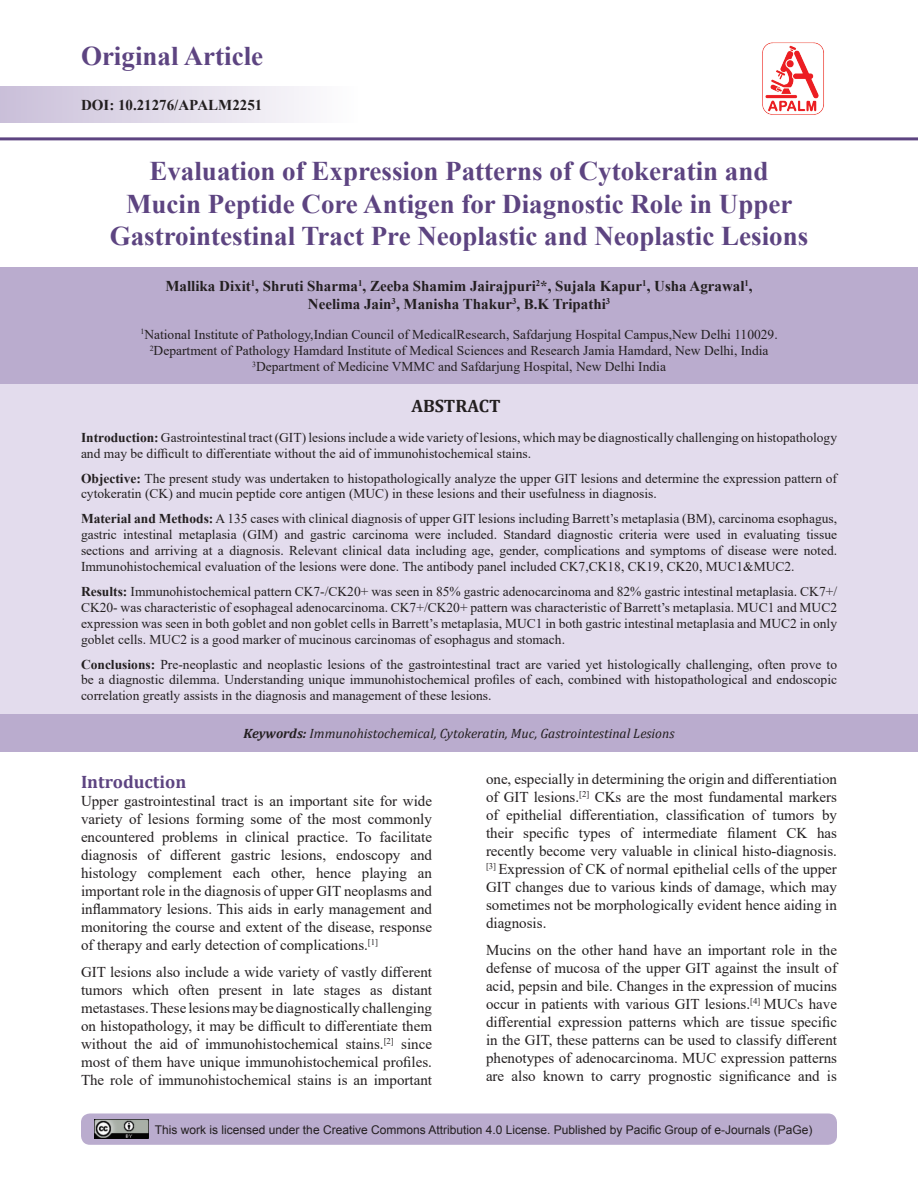
<style>
.page{position:relative;width:918px;height:1188px;background:#fff}
.page>*{position:absolute;margin:0;border:0;box-sizing:border-box;transform-origin:0 0}
.Chap_head{font:700 27px/32.4px "Times New Roman";color:#5d4481;text-align:center}
.Subhead{font:700 18px "Cambria";color:#5d4481}
.Abstract_head{font:700 18px "Cambria";color:#231f20}
.BodyText{font:15px/18px "Times New Roman";color:#231f20;text-align:justify}
.Author_head{font:700 15px/18px "Times New Roman";color:#231f20;text-align:center}
.DOI_No{font:700 15px "Times New Roman";color:#231f20}
.Abstract_Text{font:13.5px/15.9px "Times New Roman";color:#231f20;text-align:justify}
.Address{font:13.5px "Times New Roman";color:#231f20}
.Key_Words{font:italic 13.5px "Cambria";color:#231f20}
.t1{font:12px "Arial";color:#231f20}
.s1{font-weight:700}
</style>
<div class="page">
<div style="left:81px;top:1113px;width:756px;height:32px;background:#baacce;border-radius:9px"></div>
<div style="left:0;top:86px;width:357px;height:37px;background:linear-gradient(to right,#cabfd9,#fefefe)"></div>
<hr style="left:0;top:137px;width:918px;height:3px;background:#5d4481">
<img style="left:94px;top:1120px;width:54px;height:19px">
<img style="left:762px;top:42px;width:62px;height:73px">
<div style="left:0;top:268px;width:918px;height:117px;background:#baacce"></div>
<div style="left:0;top:385px;width:918px;height:329px;background:#e3dced"></div>
<div style="left:0;top:714px;width:918px;height:37px;background:#baacce"></div>
<h1 class="Chap_head" style="left:81px;top:39px;width:184px">Original Article</h1>
<p class="DOI_No" style="left:81px;top:94px;width:183px">DOI: 10.21276/APALM2251</p>
<p class="Chap_head" style="left:110px;top:154px;width:700px">Evaluation of Expression Patterns of Cytokeratin and<br>Mucin Peptide Core Antigen for Diagnostic Role in Upper<br>Gastrointestinal Tract Pre Neoplastic and Neoplastic Lesions</p>
<p class="Author_head" style="left:165px;top:277px;width:589px">Mallika Dixit<sup>1</sup>, Shruti Sharma<sup>1</sup>, Zeeba Shamim Jairajpuri<sup>2</sup>*, Sujala Kapur<sup>1</sup>, Usha Agrawal<sup>1</sup>,<br>Neelima Jain<sup>3</sup>, Manisha Thakur<sup>3</sup>, B.K Tripathi<sup>3</sup></p>
<p class="Address" style="left:140px;top:325px;width:639px"><sup>1</sup>National Institute of Pathology,Indian Council of MedicalResearch, Safdarjung Hospital Campus,New Delhi 110029.</p>
<p class="Address" style="left:150px;top:341px;width:620px"><sup>2</sup>Department of Pathology Hamdard Institute of Medical Sciences and Research Jamia Hamdard, New Delhi, India</p>
<p class="Address" style="left:252px;top:357px;width:415px"><sup>3</sup>Department of Medicine VMMC and Safdarjung Hospital, New Delhi India</p>
<p class="Abstract_head" style="left:411px;top:393px;width:91px">ABSTRACT</p>
<p class="Abstract_Text" style="left:81px;top:429px;width:758px"><span class="s1">Introduction:</span> Gastrointestinal tract (GIT) lesions include a wide variety of lesions, which may be diagnostically challenging on histopathology and may be difficult to differentiate without the aid of immunohistochemical stains.</p>
<p class="Abstract_Text" style="left:81px;top:470px;width:758px"><span class="s1">Objective:</span> The present study was undertaken to histopathologically analyze the upper GIT lesions and determine the expression pattern of cytokeratin (CK) and mucin peptide core antigen (MUC) in these lesions and their usefulness in diagnosis.</p>
<p class="Abstract_Text" style="left:81px;top:510px;width:758px"><span class="s1">Material and Methods:</span> A 135 cases with clinical diagnosis of upper GIT lesions including Barrett’s metaplasia (BM), carcinoma esophagus, gastric intestinal metaplasia (GIM) and gastric carcinoma were included. Standard diagnostic criteria were used in evaluating tissue sections and arriving at a diagnosis. Relevant clinical data including age, gender, complications and symptoms of disease were noted.<br>Immunohistochemical evaluation of the lesions were done. The antibody panel included CK7,CK18, CK19, CK20, MUC1&amp;MUC2.</p>
<p class="Abstract_Text" style="left:81px;top:583px;width:758px"><span class="s1">Results:</span> Immunohistochemical pattern CK7-/CK20+ was seen in 85% gastric adenocarcinoma and 82% gastric intestinal metaplasia. CK7+/ CK20- was characteristic of esophageal adenocarcinoma. CK7+/CK20+ pattern was characteristic of Barrett’s metaplasia. MUC1 and MUC2 expression was seen in both goblet and non goblet cells in Barrett’s metaplasia, MUC1 in both gastric intestinal metaplasia and MUC2 in only goblet cells. MUC2 is a good marker of mucinous carcinomas of esophagus and stomach.</p>
<p class="Abstract_Text" style="left:81px;top:656px;width:758px"><span class="s1">Conclusions:</span> Pre-neoplastic and neoplastic lesions of the gastrointestinal tract are varied yet histologically challenging, often prove to be a diagnostic dilemma. Understanding unique immunohistochemical profiles of each, combined with histopathological and endoscopic correlation greatly assists in the diagnosis and management of these lesions.</p>
<p class="Key_Words" style="left:244px;top:724px;width:432px"><span class="s1">Keywords:</span> Immunohistochemical, Cytokeratin, Muc, Gastrointestinal Lesions</p>
<p class="Subhead" style="left:81px;top:769px;width:107px">Introduction</p>
<p class="BodyText" style="left:81px;top:791px;width:353px">Upper gastrointestinal tract is an important site for wide variety of lesions forming some of the most commonly encountered problems in clinical practice. To facilitate diagnosis of different gastric lesions, endoscopy and histology complement each other, hence playing an important role in the diagnosis of upper GIT neoplasms and inflammatory lesions. This aids in early management and monitoring the course and extent of the disease, response of therapy and early detection of complications.<sup>[1]</sup></p>
<p class="BodyText" style="left:81px;top:962px;width:353px">GIT lesions also include a wide variety of vastly different tumors which often present in late stages as distant metastases. These lesions may be diagnostically challenging on histopathology, it may be difficult to differentiate them without the aid of immunohistochemical stains.<sup>[2]</sup> since most of them have unique immunohistochemical profiles.<br>The role of immunohistochemical stains is an important</p>
<p class="BodyText" style="left:486px;top:770px;width:353px">one, especially in determining the origin and differentiation of GIT lesions.<sup>[2]</sup> CKs are the most fundamental markers of epithelial differentiation, classification of tumors by their specific types of intermediate filament CK has recently become very valuable in clinical histo-diagnosis. <sup>[3]</sup> Expression of CK of normal epithelial cells of the upper GIT changes due to various kinds of damage, which may sometimes not be morphologically evident hence aiding in diagnosis.</p>
<p class="BodyText" style="left:486px;top:941px;width:353px">Mucins on the other hand have an important role in the defense of mucosa of the upper GIT against the insult of acid, pepsin and bile. Changes in the expression of mucins occur in patients with various GIT lesions.<sup>[4]</sup> MUCs have differential expression patterns which are tissue specific in the GIT, these patterns can be used to classify different phenotypes of adenocarcinoma. MUC expression patterns are also known to carry prognostic significance and is</p>
<p class="t1" style="left:155px;top:1121px;width:659px">This work is licensed under the Creative Commons Attribution 4.0 License. Published by Pacific Group of e-Journals (PaGe)</p>
</div>
